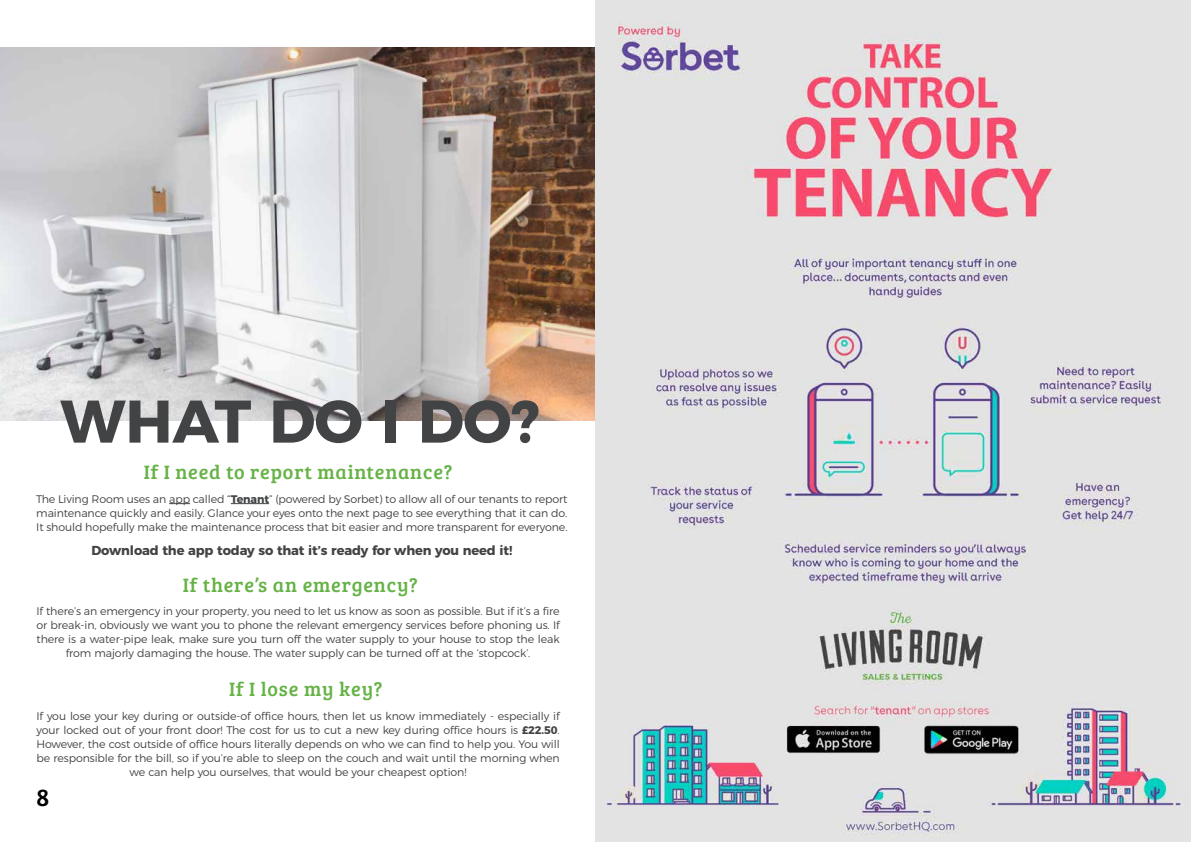
<style>
.page{position:relative;width:1191px;height:842px;background:#fff}
.page>*{position:absolute;margin:0;border:0;box-sizing:border-box;transform-origin:0 0}
.t1{font:700 60px "Montserrat";letter-spacing:-.01em;color:#424345}
.t2{font:25px "Bree Serif";color:#000}
.t3{font:20px "Bree Serif";letter-spacing:.04em;color:#65b245}
.t4{font:700 13px "Montserrat";letter-spacing:-.01em;color:#424345}
.t5{font:300 11px/14px "Montserrat";letter-spacing:-.01em;color:#424345;text-align:center}
.s1{font-weight:700}
</style>
<div class="page">
<img style="left:0;top:47px;width:595px;height:374px">
<svg style="left:169px;top:503px;width:21px;height:1px"></svg>
<hr style="left:231px;top:503px;width:38px;height:1px;background:#424345">
<img style="left:595px;top:0;width:596px;height:842px">
<h1 class="t1" style="left:60px;top:372px;width:481px">WHAT DO I DO?</h1>
<h3 class="t3" style="left:144px;top:457px;width:310px">If I need to report maintenance?</h3>
<p class="t5" style="left:36px;top:491px;width:533px;text-align:justify">The Living Room uses an app called “<span class="s1">Tenant</span>” (powered by Sorbet) to allow all of our tenants to report maintenance quickly and easily. Glance your eyes onto the next page to see everything that it can do.<br>It should hopefully make the maintenance process that bit easier and more transparent for everyone.</p>
<p class="t4" style="left:91px;top:539px;width:422px">Download the app today so that it’s ready for when you need it!</p>
<h3 class="t3" style="left:183px;top:570px;width:237px">If there’s an emergency?</h3>
<p class="t5" style="left:37px;top:603px;width:525px">If there’s an emergency in your property, you need to let us know as soon as possible. But if it’s a fire or break-in, obviously we want you to phone the relevant emergency services before phoning us. If there is a water-pipe leak, make sure you turn off the water supply to your house to stop the leak from majorly damaging the house. The water supply can be turned off at the ‘stopcock’.</p>
<h3 class="t3" style="left:229px;top:674px;width:155px">If I lose my key?</h3>
<p class="t5" style="left:37px;top:708px;width:525px">If you lose your key during or outside-of office hours, then let us know immediately - especially if your locked out of your front door! The cost for us to cut a new key during office hours is <span class="s1">£22.50</span>.<br>However, the cost outside of office hours literally depends on who we can find to help you. You will be responsible for the bill, so if you’re able to sleep on the couch and wait until the morning when we can help you ourselves, that would be your cheapest option!</p>
<h2 class="t2" style="left:36px;top:779px;width:15px">8</h2>
</div>
